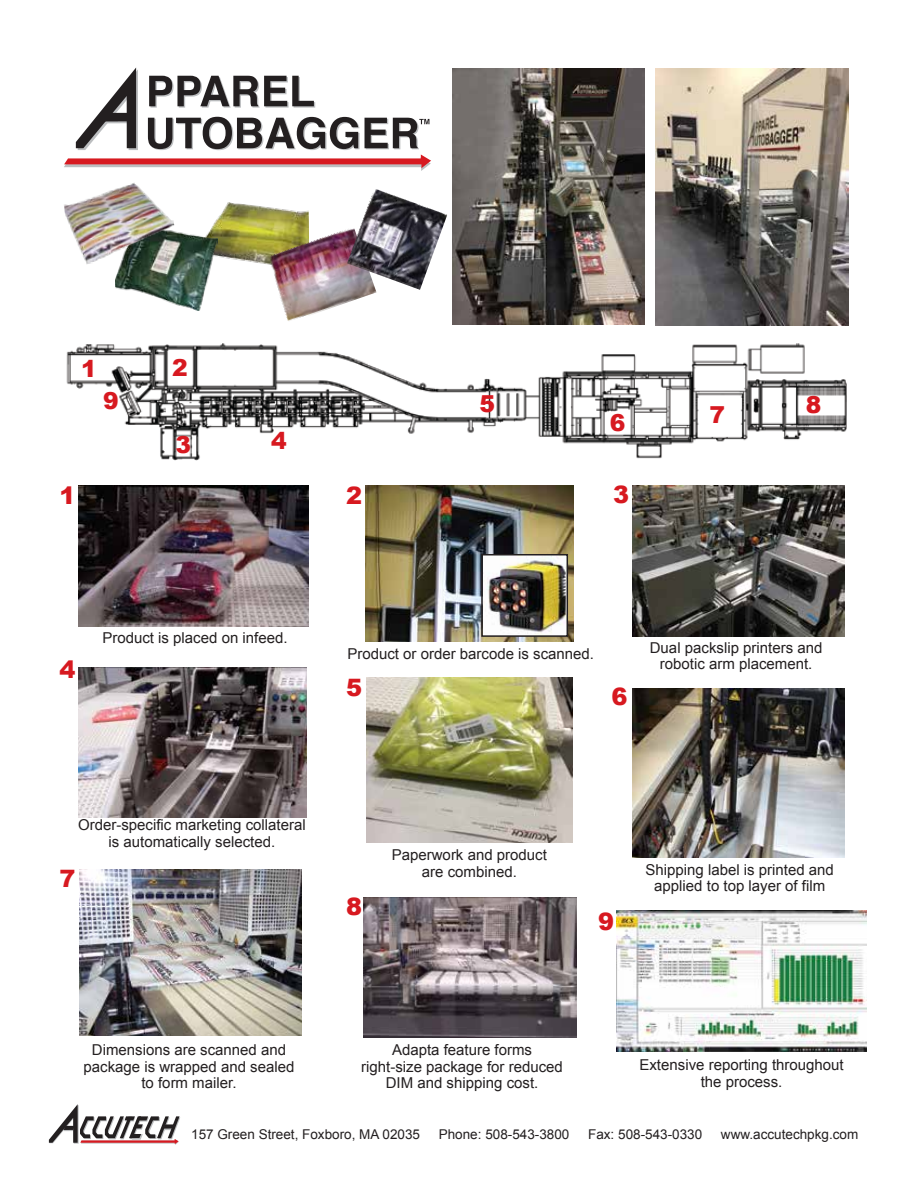
<style>
.page{position:relative;width:918px;height:1188px;background:#fff}
.page>*{position:absolute;margin:0;border:0;box-sizing:border-box;transform-origin:0 0}
.t1{font:900 24px "Arial";color:#d71920}
.t2{font:900 23.4px "Arial";color:#d71920}
.t3{font:15px/16.5px "Arial";color:#231f20;text-align:center}
.t4{font:13.5px "Arial";color:#231f20}
</style>
<div class="page">
<svg style="left:49px;top:1104px;width:131px;height:41px"></svg>
<svg style="left:64px;top:68px;width:367px;height:103px"></svg>
<img style="left:617px;top:910px;width:250px;height:141px">
<img style="left:632px;top:688px;width:213px;height:170px">
<img style="left:367px;top:678px;width:206px;height:164px">
<img style="left:79px;top:870px;width:222px;height:166px">
<img style="left:66px;top:343px;width:781px;height:118px">
<img style="left:213px;top:203px;width:95px;height:61px">
<img style="left:266px;top:227px;width:110px;height:94px">
<img style="left:115px;top:225px;width:103px;height:86px">
<img style="left:64px;top:183px;width:114px;height:83px">
<img style="left:347px;top:189px;width:100px;height:101px">
<img style="left:364px;top:897px;width:213px;height:141px">
<img style="left:632px;top:485px;width:213px;height:151px">
<img style="left:79px;top:485px;width:230px;height:141px">
<img style="left:366px;top:485px;width:208px;height:157px">
<img style="left:484px;top:557px;width:81px;height:77px">
<div style="left:481px;top:554px;width:87px;height:83px;border:2px solid #231f20"></div>
<img style="left:79px;top:667px;width:228px;height:150px">
<img style="left:655px;top:68px;width:193px;height:258px">
<img style="left:452px;top:68px;width:193px;height:257px">
<h2 class="t2" style="left:81px;top:351px;width:17px">1</h2>
<h2 class="t2" style="left:172px;top:350px;width:17px">2</h2>
<h2 class="t2" style="left:103px;top:384px;width:17px">9</h2>
<h2 class="t2" style="left:480px;top:387px;width:17px">5</h2>
<h2 class="t2" style="left:175px;top:428px;width:17px">3</h2>
<h2 class="t2" style="left:271px;top:424px;width:17px">4</h2>
<h2 class="t2" style="left:610px;top:406px;width:17px">6</h2>
<h2 class="t2" style="left:710px;top:398px;width:17px">7</h2>
<h1 class="t1" style="left:60px;top:478px;width:18px">1</h1>
<h1 class="t1" style="left:346px;top:478px;width:18px">2</h1>
<h1 class="t1" style="left:613px;top:477px;width:18px">3</h1>
<h2 class="t2" style="left:806px;top:388px;width:17px">8</h2>
<h1 class="t1" style="left:60px;top:652px;width:18px">4</h1>
<p class="t3" style="left:102px;top:630px;width:187px">Product is placed on infeed.</p>
<p class="t3" style="left:347px;top:645px;width:248px">Product or order barcode is scanned.</p>
<p class="t3" style="left:650px;top:639px;width:174px">Dual packslip printers and robotic arm placement.</p>
<h1 class="t1" style="left:346px;top:670px;width:18px">5</h1>
<h1 class="t1" style="left:612px;top:679px;width:18px">6</h1>
<p class="t3" style="left:78px;top:817px;width:229px">Order-specific marketing collateral is automatically selected.</p>
<h1 class="t1" style="left:60px;top:861px;width:18px">7</h1>
<h1 class="t1" style="left:346px;top:889px;width:18px">8</h1>
<p class="t3" style="left:392px;top:847px;width:157px">Paperwork and product are combined.</p>
<h1 class="t1" style="left:598px;top:904px;width:18px">9</h1>
<p class="t3" style="left:646px;top:862px;width:190px">Shipping label is printed and applied to top layer of film</p>
<p class="t3" style="left:84px;top:1042px;width:212px">Dimensions are scanned and package is wrapped and sealed to form mailer.</p>
<p class="t3" style="left:361px;top:1042px;width:203px">Adapta feature forms right-size package for reduced<br>DIM and shipping cost.</p>
<p class="t3" style="left:639px;top:1057px;width:206px">Extensive reporting throughout the process.</p>
<p class="t4" style="left:191px;top:1126px;width:230px">157 Green Street, Foxboro, MA 02035</p>
<p class="t4" style="left:439px;top:1126px;width:132px">Phone: 508-543-3800</p>
<p class="t4" style="left:588px;top:1126px;width:116px">Fax: 508-543-0330</p>
<p class="t4" style="left:721px;top:1126px;width:139px">www.accutechpkg.com</p>
</div>
